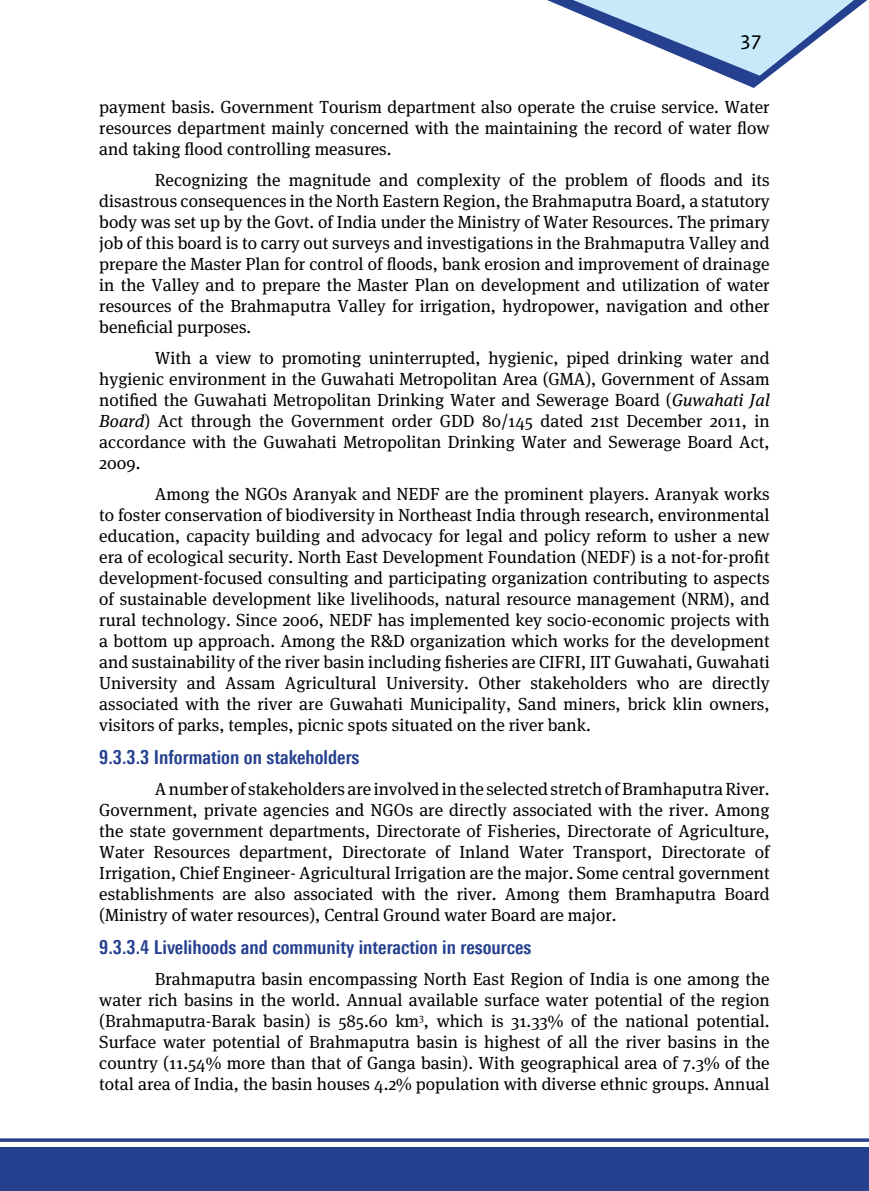
<style>
.page{position:relative;width:869px;height:1191px;background:#fff}
.page>*{position:absolute;margin:0;border:0;box-sizing:border-box;transform-origin:0 0}
.t1{font:21px "Agilita LT Pro";color:#000}
.t2{font:700 condensed 19.25px "Univers Next Pro";color:#25408f}
.t3{font:17.5px/21px "Meta Serif";color:#000;text-align:justify}
.s1{font-style:italic}
</style>
<div class="page">
<svg style="left:547px;top:0;width:321px;height:88px"></svg>
<div style="left:0;top:1147px;width:868px;height:44px;background:#25408f"></div>
<hr style="left:0;top:1138px;width:868px;height:3px;background:#25408f">
<p class="t1" style="left:740px;top:27px;width:22px">37</p>
<p class="t3" style="left:99px;top:96px;width:671px">payment basis. Government Tourism department also operate the cruise service. Water resources department mainly concerned with the maintaining the record of water flow and taking flood controlling measures.</p>
<p class="t3" style="left:99px;top:169px;width:671px;text-indent:56px">Recognizing the magnitude and complexity of the problem of floods and its disastrous consequences in the North Eastern Region, the Brahmaputra Board, a statutory body was set up by the Govt. of India under the Ministry of Water Resources. The primary job of this board is to carry out surveys and investigations in the Brahmaputra Valley and prepare the Master Plan for control of floods, bank erosion and improvement of drainage in the Valley and to prepare the Master Plan on development and utilization of water resources of the Brahmaputra Valley for irrigation, hydropower, navigation and other beneficial purposes.</p>
<p class="t3" style="left:99px;top:347px;width:671px;text-indent:56px">With a view to promoting uninterrupted, hygienic, piped drinking water and hygienic environment in the Guwahati Metropolitan Area (GMA), Government of Assam notified the Guwahati Metropolitan Drinking Water and Sewerage Board (<span class="s1">Guwahati Jal Board</span>) Act through the Government order GDD 80/145 dated 21st December 2011, in accordance with the Guwahati Metropolitan Drinking Water and Sewerage Board Act, 2009.</p>
<p class="t3" style="left:99px;top:483px;width:671px;text-indent:56px">Among the NGOs Aranyak and NEDF are the prominent players. Aranyak works to foster conservation of biodiversity in Northeast India through research, environmental education, capacity building and advocacy for legal and policy reform to usher a new era of ecological security. North East Development Foundation (NEDF) is a not-for-profit development-focused consulting and participating organization contributing to aspects of sustainable development like livelihoods, natural resource management (NRM), and rural technology. Since 2006, NEDF has implemented key socio-economic projects with a bottom up approach. Among the R&amp;D organization which works for the development and sustainability of the river basin including fisheries are CIFRI, IIT Guwahati, Guwahati University and Assam Agricultural University. Other stakeholders who are directly associated with the river are Guwahati Municipality, Sand miners, brick klin owners, visitors of parks, temples, picnic spots situated on the river bank.</p>
<p class="t2" style="left:99px;top:746px;width:261px">9.3.3.3 Information on stakeholders</p>
<p class="t3" style="left:99px;top:778px;width:671px;text-indent:56px">A number of stakeholders are involved in the selected stretch of Bramhaputra River.<br>Government, private agencies and NGOs are directly associated with the river. Among the state government departments, Directorate of Fisheries, Directorate of Agriculture, Water Resources department, Directorate of Inland Water Transport, Directorate of Irrigation, Chief Engineer- Agricultural Irrigation are the major. Some central government establishments are also associated with the river. Among them Bramhaputra Board (Ministry of water resources), Central Ground water Board are major.</p>
<p class="t2" style="left:99px;top:935px;width:433px">9.3.3.4 Livelihoods and community interaction in resources</p>
<p class="t3" style="left:99px;top:968px;width:671px;text-indent:56px">Brahmaputra basin encompassing North East Region of India is one among the water rich basins in the world. Annual available surface water potential of the region (Brahmaputra-Barak basin) is 585.60 km<sup>3</sup>, which is 31.33% of the national potential.<br>Surface water potential of Brahmaputra basin is highest of all the river basins in the country (11.54% more than that of Ganga basin). With geographical area of 7.3% of the total area of India, the basin houses 4.2% population with diverse ethnic groups. Annual</p>
</div>
